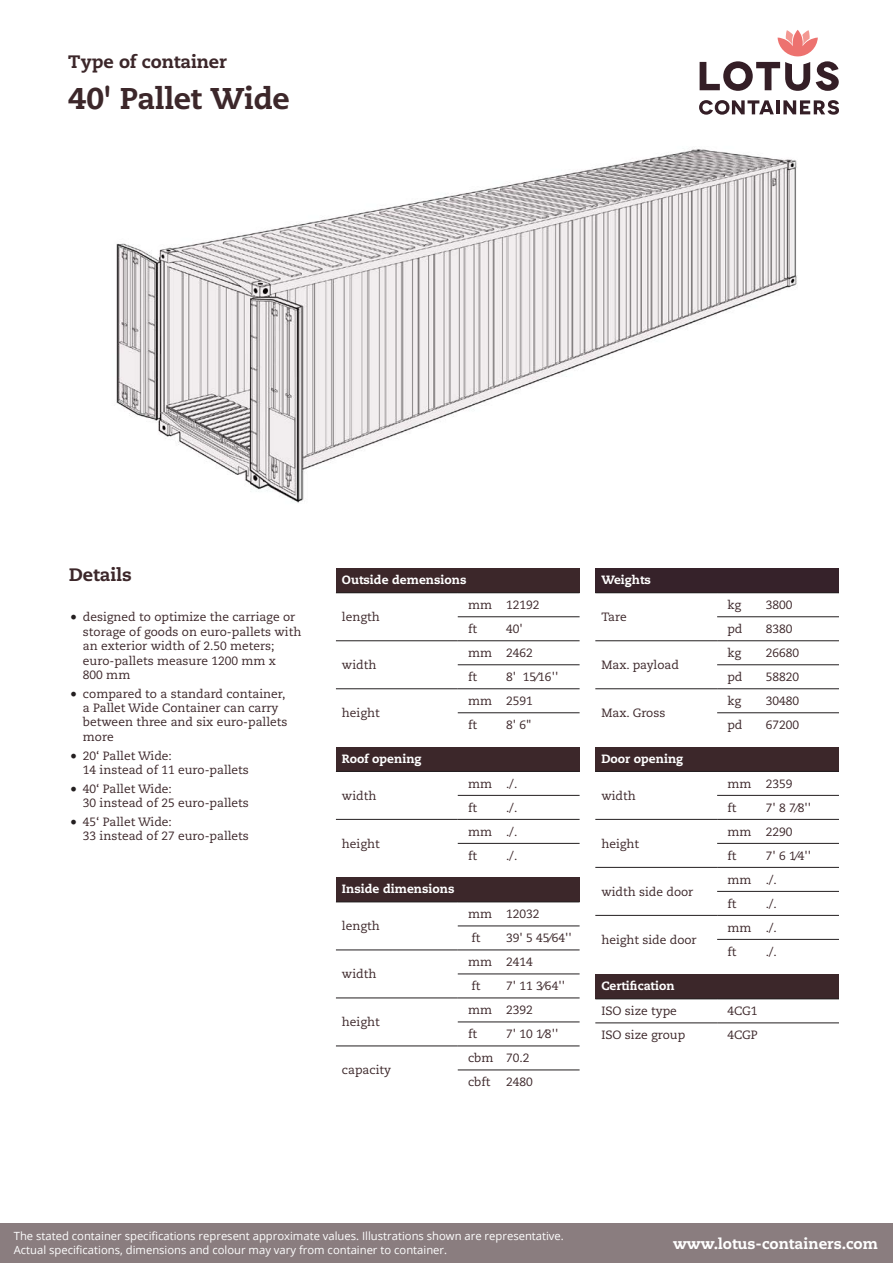
<style>
.page{position:relative;width:893px;height:1263px;background:#fff}
.page>*{position:absolute;margin:0;border:0;box-sizing:border-box;transform-origin:0 0}
.t1{font:800 30px "Caecilia";letter-spacing:-.015em;color:#3c272a}
.t2{font:800 18px "Caecilia";letter-spacing:-.005em;color:#3c272a}
.t3{font:800 15px "Caecilia";color:#fff}
.t4{font:12px/24px "Caecilia";color:#3c272a}
.t5{font:800 12px "Caecilia";color:#fff}
.t6{font:11.25px/13.5px "Open Sans";color:#fff}
.s1{font-family:"Minion Pro";font-size:18px;color:#231f20}
</style>
<div class="page">
<svg style="left:700px;top:30px;width:139px;height:61px"></svg>
<svg style="left:699px;top:100px;width:75px;height:15px"></svg>
<hr style="left:776px;top:100px;width:4px;height:14px;background:#341e26">
<svg style="left:783px;top:100px;width:56px;height:15px"></svg>
<div style="left:0;top:1223px;width:893px;height:40px;background:#8a7d7f"></div>
<div style="left:336px;top:878px;width:244px;height:24px;background:#3c272a"></div>
<hr style="left:336px;top:902px;width:122px;height:1px;background:#231f20">
<hr style="left:458px;top:902px;width:122px;height:1px;background:#231f20">
<hr style="left:458px;top:1022px;width:122px;height:1px;background:#231f20">
<hr style="left:336px;top:998px;width:122px;height:1px;background:#231f20">
<hr style="left:336px;top:1046px;width:122px;height:1px;background:#231f20">
<hr style="left:458px;top:1070px;width:122px;height:1px;background:#231f20">
<hr style="left:336px;top:950px;width:122px;height:1px;background:#231f20">
<hr style="left:458px;top:926px;width:122px;height:1px;background:#231f20">
<hr style="left:458px;top:950px;width:122px;height:1px;background:#231f20">
<hr style="left:458px;top:974px;width:122px;height:1px;background:#231f20">
<hr style="left:458px;top:998px;width:122px;height:1px;background:#231f20">
<hr style="left:458px;top:1046px;width:122px;height:1px;background:#231f20">
<div style="left:336px;top:569px;width:244px;height:24px;background:#3c272a"></div>
<hr style="left:458px;top:592px;width:122px;height:1px;background:#231f20">
<hr style="left:458px;top:616px;width:122px;height:1px;background:#231f20">
<hr style="left:336px;top:592px;width:122px;height:1px;background:#231f20">
<hr style="left:336px;top:640px;width:122px;height:1px;background:#231f20">
<hr style="left:458px;top:640px;width:122px;height:1px;background:#231f20">
<hr style="left:458px;top:664px;width:122px;height:1px;background:#231f20">
<hr style="left:336px;top:688px;width:122px;height:1px;background:#231f20">
<hr style="left:458px;top:688px;width:122px;height:1px;background:#231f20">
<hr style="left:458px;top:712px;width:122px;height:1px;background:#231f20">
<div style="left:595px;top:569px;width:244px;height:24px;background:#36222a"></div>
<hr style="left:717px;top:592px;width:122px;height:1px;background:#231f20">
<hr style="left:595px;top:592px;width:122px;height:1px;background:#231f20">
<hr style="left:717px;top:616px;width:122px;height:1px;background:#231f20">
<hr style="left:595px;top:640px;width:122px;height:1px;background:#231f20">
<hr style="left:717px;top:640px;width:122px;height:1px;background:#231f20">
<hr style="left:717px;top:664px;width:122px;height:1px;background:#231f20">
<hr style="left:595px;top:688px;width:122px;height:1px;background:#231f20">
<hr style="left:717px;top:688px;width:122px;height:1px;background:#231f20">
<hr style="left:717px;top:712px;width:122px;height:1px;background:#231f20">
<div style="left:336px;top:747px;width:244px;height:24px;background:#3c272a"></div>
<hr style="left:336px;top:771px;width:122px;height:1px;background:#231f20">
<hr style="left:458px;top:771px;width:122px;height:1px;background:#231f20">
<hr style="left:458px;top:795px;width:122px;height:1px;background:#231f20">
<hr style="left:336px;top:819px;width:122px;height:1px;background:#231f20">
<hr style="left:458px;top:819px;width:122px;height:1px;background:#231f20">
<hr style="left:458px;top:843px;width:122px;height:1px;background:#231f20">
<div style="left:595px;top:747px;width:244px;height:24px;background:#3c272a"></div>
<hr style="left:717px;top:771px;width:122px;height:1px;background:#231f20">
<hr style="left:595px;top:771px;width:122px;height:1px;background:#231f20">
<hr style="left:717px;top:795px;width:122px;height:1px;background:#231f20">
<hr style="left:595px;top:819px;width:122px;height:1px;background:#231f20">
<hr style="left:717px;top:819px;width:122px;height:1px;background:#231f20">
<hr style="left:717px;top:843px;width:122px;height:1px;background:#231f20">
<hr style="left:595px;top:867px;width:122px;height:1px;background:#231f20">
<hr style="left:717px;top:867px;width:122px;height:1px;background:#231f20">
<hr style="left:717px;top:891px;width:122px;height:1px;background:#231f20">
<hr style="left:595px;top:915px;width:122px;height:1px;background:#231f20">
<hr style="left:717px;top:915px;width:122px;height:1px;background:#231f20">
<hr style="left:717px;top:939px;width:122px;height:1px;background:#231f20">
<div style="left:595px;top:975px;width:244px;height:24px;background:#3c272a"></div>
<hr style="left:595px;top:999px;width:122px;height:1px;background:#231f20">
<hr style="left:717px;top:999px;width:122px;height:1px;background:#231f20">
<hr style="left:595px;top:1023px;width:122px;height:1px;background:#231f20">
<hr style="left:717px;top:1023px;width:122px;height:1px;background:#231f20">
<img style="left:116px;top:149px;width:682px;height:354px">
<h2 class="t2" style="left:68px;top:51px;width:160px">Type of container</h2>
<h1 class="t1" style="left:68px;top:80px;width:223px">40' Pallet Wide</h1>
<h2 class="t2" style="left:69px;top:563px;width:64px">Details</h2>
<p class="t4" style="left:83px;top:610px;width:220px;line-height:14.4px;text-indent:-13px"><span class="s1">•</span> designed to optimize the carriage or storage of goods on euro-pallets with an exterior width of 2.50 meters; euro-pallets measure 1200 mm x<br>800 mm</p>
<p class="t4" style="left:83px;top:686px;width:206px;line-height:14.4px;text-indent:-13px"><span class="s1">•</span> compared to a standard container, a Pallet Wide Container can carry between three and six euro-pallets more</p>
<p class="t4" style="left:83px;top:748px;width:167px;line-height:14.4px;text-indent:-13px"><span class="s1">•</span> 20‘ Pallet Wide:<br>14 instead of 11 euro-pallets</p>
<p class="t4" style="left:83px;top:781px;width:167px;line-height:14.4px;text-indent:-13px"><span class="s1">•</span> 40‘ Pallet Wide:<br>30 instead of 25 euro-pallets</p>
<p class="t4" style="left:83px;top:814px;width:167px;line-height:14.4px;text-indent:-13px"><span class="s1">•</span> 45‘ Pallet Wide:<br>33 instead of 27 euro-pallets</p>
<p class="t5" style="left:342px;top:572px;width:126px">Outside demensions</p>
<p class="t4" style="left:342px;top:605px;width:39px">length</p>
<p class="t4" style="left:468px;top:593px;width:73px">mm 12192 ft</p>
<p class="t4" style="left:506px;top:617px;width:18px">40'</p>
<p class="t4" style="left:342px;top:653px;width:36px">width</p>
<p class="t4" style="left:468px;top:641px;width:66px">mm 2462 ft</p>
<p class="t4" style="left:506px;top:665px;width:54px">8' 15⁄16''</p>
<p class="t4" style="left:342px;top:701px;width:39px">height</p>
<p class="t4" style="left:468px;top:689px;width:66px">mm 2591 ft</p>
<p class="t4" style="left:506px;top:713px;width:27px">8' 6"</p>
<p class="t5" style="left:342px;top:751px;width:81px">Roof opening</p>
<p class="t4" style="left:342px;top:784px;width:36px">width</p>
<p class="t4" style="left:342px;top:832px;width:39px">height</p>
<p class="t4" style="left:468px;top:772px;width:51px">mm ./. ft</p>
<p class="t4" style="left:506px;top:796px;width:13px">./.</p>
<p class="t4" style="left:468px;top:820px;width:51px">mm ./. ft</p>
<p class="t4" style="left:506px;top:844px;width:13px">./.</p>
<p class="t5" style="left:342px;top:882px;width:114px">Inside dimensions</p>
<p class="t4" style="left:342px;top:914px;width:39px">length</p>
<p class="t4" style="left:468px;top:902px;width:73px">mm 12032 ft</p>
<p class="t4" style="left:506px;top:926px;width:67px">39' 5 45⁄64''</p>
<p class="t4" style="left:342px;top:962px;width:36px">width</p>
<p class="t4" style="left:468px;top:950px;width:66px">mm 2414 ft</p>
<p class="t4" style="left:506px;top:974px;width:60px">7' 11 3⁄64''</p>
<p class="t4" style="left:342px;top:1010px;width:39px">height</p>
<p class="t4" style="left:468px;top:998px;width:66px">mm 2392 ft</p>
<p class="t4" style="left:506px;top:1022px;width:54px">7' 10 1⁄8''</p>
<p class="t4" style="left:342px;top:1058px;width:51px">capacity</p>
<p class="t4" style="left:468px;top:1046px;width:63px">cbm 70.2 cbft</p>
<p class="t4" style="left:506px;top:1070px;width:28px">2480</p>
<p class="t5" style="left:601px;top:572px;width:51px">Weights</p>
<p class="t4" style="left:601px;top:605px;width:27px">Tare</p>
<p class="t4" style="left:601px;top:653px;width:79px">Max. payload</p>
<p class="t4" style="left:601px;top:701px;width:66px">Max. Gross</p>
<p class="t4" style="left:727px;top:593px;width:15px">kg</p>
<p class="t4" style="left:766px;top:593px;width:28px">3800</p>
<p class="t4" style="left:727px;top:617px;width:17px">pd</p>
<p class="t4" style="left:766px;top:617px;width:28px">8380</p>
<p class="t4" style="left:727px;top:641px;width:15px">kg</p>
<p class="t4" style="left:766px;top:641px;width:35px">26680</p>
<p class="t4" style="left:727px;top:665px;width:17px">pd</p>
<p class="t4" style="left:766px;top:665px;width:35px">58820</p>
<p class="t4" style="left:727px;top:689px;width:15px">kg</p>
<p class="t4" style="left:766px;top:689px;width:35px">30480</p>
<p class="t4" style="left:727px;top:713px;width:17px">pd</p>
<p class="t4" style="left:766px;top:713px;width:35px">67200</p>
<p class="t5" style="left:601px;top:751px;width:84px">Door opening</p>
<p class="t4" style="left:601px;top:784px;width:36px">width</p>
<p class="t4" style="left:727px;top:772px;width:66px">mm 2359 ft</p>
<p class="t4" style="left:766px;top:796px;width:47px">7' 8 7⁄8''</p>
<p class="t4" style="left:601px;top:832px;width:39px">height</p>
<p class="t4" style="left:727px;top:820px;width:66px">mm 2290 ft</p>
<p class="t4" style="left:766px;top:844px;width:47px">7' 6 1⁄4''</p>
<p class="t4" style="left:601px;top:880px;width:94px">width side door</p>
<p class="t4" style="left:727px;top:868px;width:51px">mm ./. ft</p>
<p class="t4" style="left:766px;top:892px;width:13px">./.</p>
<p class="t4" style="left:601px;top:928px;width:97px">height side door</p>
<p class="t4" style="left:727px;top:916px;width:51px">mm ./. ft</p>
<p class="t4" style="left:766px;top:940px;width:13px">./.</p>
<p class="t5" style="left:601px;top:978px;width:75px">Certification</p>
<p class="t4" style="left:601px;top:999px;width:77px">ISO size type</p>
<p class="t4" style="left:727px;top:999px;width:32px">4CG1</p>
<p class="t4" style="left:601px;top:1023px;width:85px">ISO size group</p>
<p class="t4" style="left:727px;top:1023px;width:32px">4CGP</p>
<p class="t6" style="left:14px;top:1229px;width:552px">The stated container specifications represent approximate values. Illustrations shown are representative.<br>Actual specifications, dimensions and colour may vary from container to container.</p>
<p class="t3" style="left:673px;top:1234px;width:206px">www.lotus-containers.com</p>
</div>
